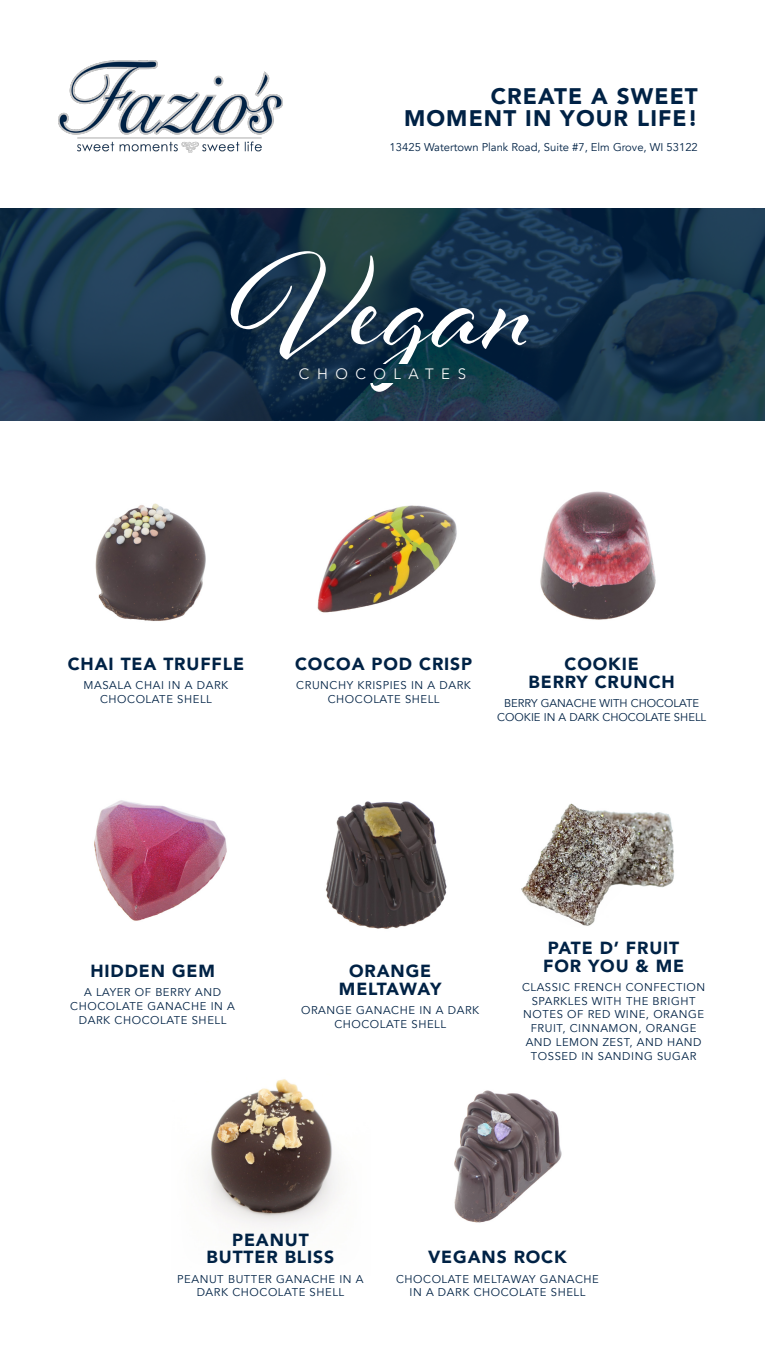
<style>
.page{position:relative;width:765px;height:1350px;background:#fff}
.page>*{position:absolute;margin:0;border:0;box-sizing:border-box;transform-origin:0 0}
.t1{font:900 22.5px/22.5px "Avenir";letter-spacing:.05em;color:#002245;text-align:right}
.t2{font:900 17.5px/17.5px "Avenir";letter-spacing:.05em;color:#002245;text-align:center}
.t3{font:300 15px "Avenir";letter-spacing:.5em;color:#fff}
.t4{font:11.25px/13.8px "Avenir";letter-spacing:.05em;color:#002245;text-align:center}
.t5{font:11.25px/13.8px "Avenir";color:#002245;text-align:center}
</style>
<div class="page">
<img style="left:0;top:208px;width:765px;height:213px">
<svg style="left:231px;top:251px;width:298px;height:141px;background:#344d60"></svg>
<img style="left:0;top:364px;width:765px;height:18px">
<img style="left:59px;top:60px;width:224px;height:93px">
<img style="left:95px;top:503px;width:111px;height:118px">
<img style="left:317px;top:505px;width:140px;height:108px">
<img style="left:521px;top:803px;width:153px;height:123px">
<img style="left:94px;top:800px;width:133px;height:121px">
<img style="left:201px;top:1079px;width:138px;height:151px">
<img style="left:454px;top:1090px;width:108px;height:133px">
<img style="left:326px;top:801px;width:121px;height:128px">
<img style="left:540px;top:491px;width:116px;height:129px">
<img style="left:371px;top:366px;width:35px;height:12px">
<p class="t1" style="left:404px;top:84px;width:295px">CREATE A SWEET<br>MOMENT IN YOUR LIFE!</p>
<p class="t5" style="left:390px;top:140px;width:310px">13425 Watertown Plank Road, Suite #7, Elm Grove, WI 53122</p>
<p class="t3" style="left:299px;top:365px;width:169px">CHOCOLATES</p>
<p class="t2" style="left:68px;top:655px;width:178px">CHAI TEA TRUFFLE</p>
<p class="t4" style="left:84px;top:679px;width:146px">MASALA CHAI IN A DARK<br>CHOCOLATE SHELL</p>
<p class="t2" style="left:295px;top:655px;width:179px">COCOA POD CRISP</p>
<p class="t4" style="left:296px;top:679px;width:176px">CRUNCHY KRISPIES IN A DARK<br>CHOCOLATE SHELL</p>
<p class="t2" style="left:529px;top:655px;width:148px">COOKIE<br>BERRY CRUNCH</p>
<p class="t5" style="left:497px;top:696px;width:211px">BERRY GANACHE WITH CHOCOLATE<br>COOKIE IN A DARK CHOCOLATE SHELL</p>
<p class="t2" style="left:90px;top:962px;width:126px">HIDDEN GEM</p>
<p class="t4" style="left:70px;top:986px;width:166px">A LAYER OF BERRY AND<br>CHOCOLATE GANACHE IN A<br>DARK CHOCOLATE SHELL</p>
<p class="t2" style="left:339px;top:962px;width:104px">ORANGE<br>MELTAWAY</p>
<p class="t4" style="left:301px;top:1004px;width:180px">ORANGE GANACHE IN A DARK<br>CHOCOLATE SHELL</p>
<p class="t2" style="left:543px;top:939px;width:143px;text-align:left">PATE D’ FRUIT<br>FOR YOU &amp; ME</p>
<p class="t4" style="left:522px;top:980px;width:185px">CLASSIC FRENCH CONFECTION<br>SPARKLES WITH THE BRIGHT<br>NOTES OF RED WINE, ORANGE<br>FRUIT, CINNAMON, ORANGE<br>AND LEMON ZEST, AND HAND<br>TOSSED IN SANDING SUGAR</p>
<p class="t2" style="left:207px;top:1231px;width:129px">PEANUT<br>BUTTER BLISS</p>
<p class="t4" style="left:177px;top:1272px;width:188px">PEANUT BUTTER GANACHE IN A<br>DARK CHOCOLATE SHELL</p>
<p class="t2" style="left:428px;top:1248px;width:140px">VEGANS ROCK</p>
<p class="t4" style="left:396px;top:1272px;width:204px">CHOCOLATE MELTAWAY GANACHE<br>IN A DARK CHOCOLATE SHELL</p>
</div>
